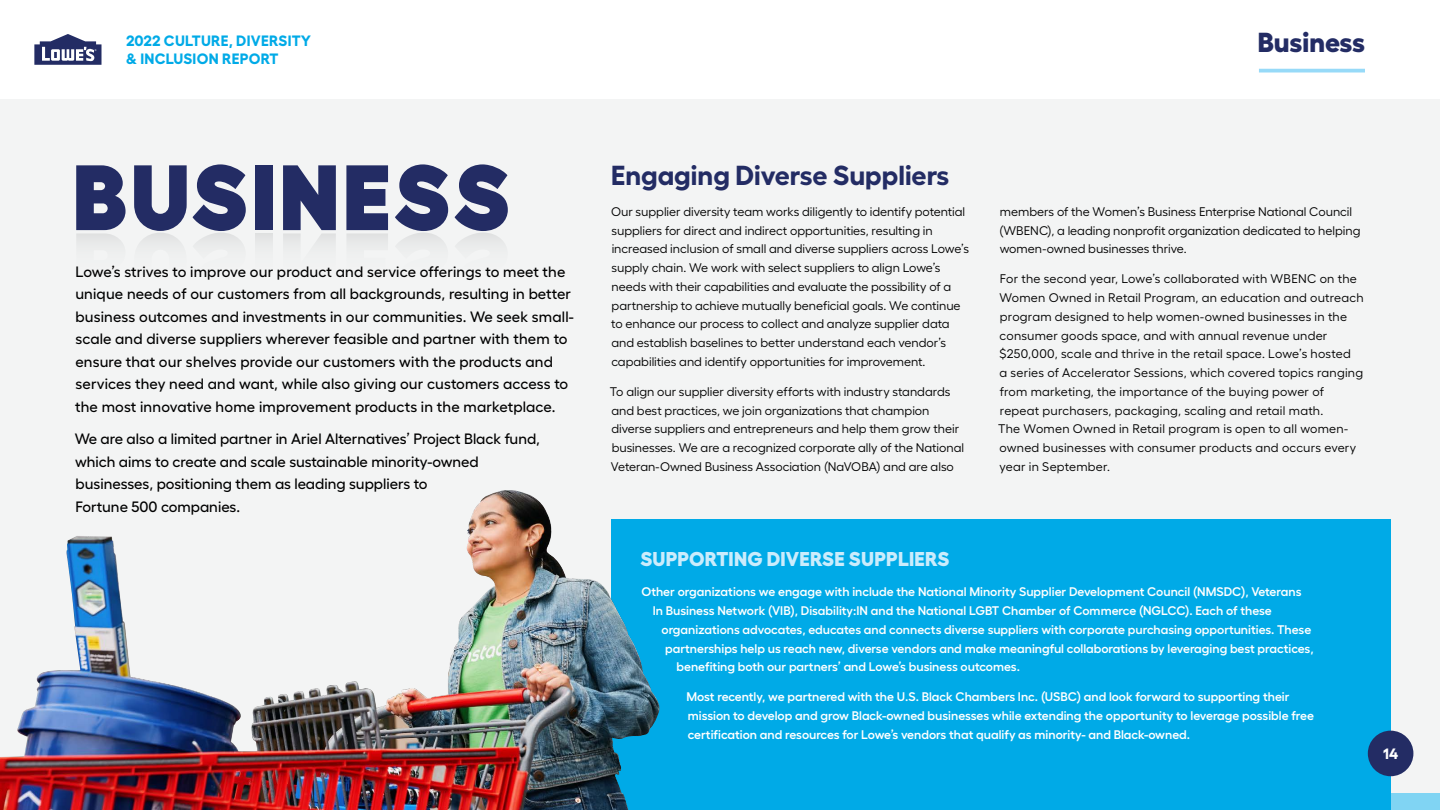
<style>
.page{position:relative;width:1440px;height:810px;background:#fff}
.page>*{position:absolute;margin:0;border:0;box-sizing:border-box;transform-origin:0 0}
.t1{font:900 92.5px "Fellix";letter-spacing:.04em;color:#232c64}
.t2{font:700 27.5px "Fellix";color:#232c64}
.t3{font:800 27.5px "Fellix";color:#232c64}
.t4{font:800 20px "Fellix";letter-spacing:.01em;color:#cbecfc}
.t5{font:500 15px/22.5px "Fellix";color:#000}
.t6{font:700 15px "Fellix";letter-spacing:.02em;color:#00aae7}
.t7{font:700 15px "Fellix";color:#fff}
.t8{font:12.5px/18.8px "Fellix";color:#000}
.t9{font:600 12.5px/18.8px "Fellix";color:#fff}
.t10{font:12.5px/18.8px "Fellix";letter-spacing:.02em;color:#000}
</style>
<div class="page">
<div style="left:0;top:792px;width:1440px;height:18px;background:#80d4f3"></div>
<div style="left:0;top:99px;width:1440px;height:693px;background:#f3f4f4"></div>
<div style="left:611px;top:519px;width:780px;height:291px;background:#00aae7"></div>
<svg style="left:1259px;top:69px;width:106px;height:4px"></svg>
<svg style="left:34px;top:34px;width:68px;height:31px"></svg>
<img style="left:0;top:490px;width:660px;height:320px">
<div style="left:1368px;top:731px;width:45px;height:45px;background:#232c64;border-radius:50%"></div>
<p class="t6" style="left:126px;top:28px;width:187px">2022 CULTURE, DIVERSITY</p>
<h2 class="t3" style="left:1258px;top:20px;width:109px">Business</h2>
<p class="t6" style="left:126px;top:47px;width:154px">&amp; INCLUSION REPORT</p>
<p class="t1" style="left:73px;top:121px;width:439px">BUSINESS</p>
<p class="t5" style="left:75px;top:258px;width:500px">Lowe’s strives to improve our product and service offerings to meet the unique needs of our customers from all backgrounds, resulting in better business outcomes and investments in our communities. We seek small&shy;scale and diverse suppliers wherever feasible and partner with them to ensure that our shelves provide our customers with the products and services they need and want, while also giving our customers access to the most innovative home improvement products in the marketplace.</p>
<p class="t5" style="left:75px;top:426px;width:467px">We are also a limited partner in Ariel Alternatives’ Project Black fund, which aims to create and scale sustainable minority-owned businesses, positioning them as leading suppliers to<br>Fortune 500 companies.</p>
<h3 class="t2" style="left:611px;top:153px;width:340px">Engaging Diverse Suppliers</h3>
<p class="t8" style="left:611px;top:201px;width:359px">Our supplier diversity team works diligently to identify potential suppliers for direct and indirect opportunities, resulting in increased inclusion of small and diverse suppliers across Lowe’s supply chain. We work with select suppliers to align Lowe’s needs with their capabilities and evaluate the possibility of a partnership to achieve mutually beneficial goals. We continue to enhance our process to collect and analyze supplier data and establish baselines to better understand each vendor’s capabilities and identify opportunities for improvement.</p>
<p class="t8" style="left:610px;top:381px;width:356px">To align our supplier diversity efforts with industry standards and best practices, we join organizations that champion diverse suppliers and entrepreneurs and help them grow their businesses. We are a recognized corporate ally of the National Veteran-Owned Business Association (NaVOBA) and are also</p>
<p class="t8" style="left:999px;top:201px;width:363px">members of the Women’s Business Enterprise National Council (WBENC), a leading nonprofit organization dedicated to helping women-owned businesses thrive.</p>
<p class="t8" style="left:999px;top:268px;width:366px">For the second year, Lowe’s collaborated with WBENC on the Women Owned in Retail Program, an education and outreach program designed to help women-owned businesses in the consumer goods space, and with annual revenue under $250,000, scale and thrive in the retail space. Lowe’s hosted<br>a series of Accelerator Sessions, which covered topics ranging from marketing, the importance of the buying power of repeat purchasers, packaging, scaling and retail math.</p>
<p class="t10" style="left:998px;top:418px;width:360px">The Women Owned in Retail program is open to all women&shy;owned businesses with consumer products and occurs every year in September.</p>
<h4 class="t4" style="left:640px;top:543px;width:310px">SUPPORTING DIVERSE SUPPLIERS</h4>
<p class="t9" style="left:642px;top:581px;width:661px">Other organizations we engage with include the National Minority Supplier Development Council (NMSDC), Veterans</p>
<p class="t9" style="left:653px;top:600px;width:621px">In Business Network (VIB), Disability:IN and the National LGBT Chamber of Commerce (NGLCC). Each of these</p>
<p class="t9" style="left:662px;top:619px;width:651px">organizations advocates, educates and connects diverse suppliers with corporate purchasing opportunities. These</p>
<p class="t9" style="left:665px;top:637px;width:650px">partnerships help us reach new, diverse vendors and make meaningful collaborations by leveraging best practices,</p>
<p class="t9" style="left:677px;top:656px;width:345px">benefiting both our partners’ and Lowe’s business outcomes.</p>
<p class="t9" style="left:687px;top:686px;width:629px">Most recently, we partnered with the U.S. Black Chambers Inc. (USBC) and look forward to supporting their mission to develop and grow Black-owned businesses while extending the opportunity to leverage possible free certification and resources for Lowe’s vendors that qualify as minority- and Black-owned.</p>
<p class="t7" style="left:1383px;top:742px;width:16px">14</p>
</div>
